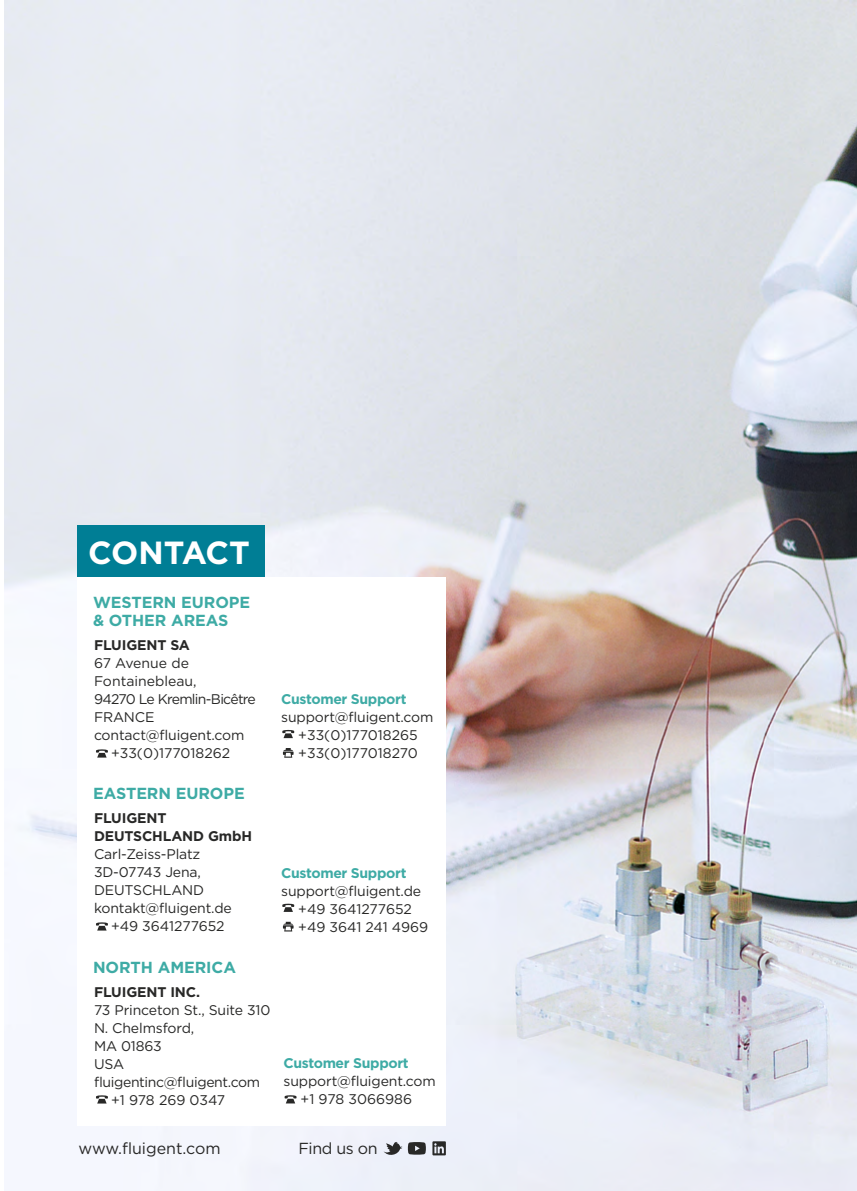
<style>
.page{position:relative;width:857px;height:1191px;background:#fff}
.page>*{position:absolute;margin:0;border:0;box-sizing:border-box;transform-origin:0 0}
.t1{font:700 32px "Gotham";letter-spacing:-.01em;color:#fff}
.t2{font:700 16px/18px "Gotham";letter-spacing:-.005em;color:#3eaba5}
.t3{font:16px "Gotham";letter-spacing:-.01em;color:#282827}
.t4{font:14px/18px "Gotham";letter-spacing:-.01em;color:#282827;text-align:center}
.t5{font:700 14px/18px "Gotham";letter-spacing:-.01em;color:#282827}
.t6{font:700 14px "Gotham";letter-spacing:-.025em;color:#3eaba5}
.t7{font:14px "Gotham";letter-spacing:-.05em;color:#282827}
</style>
<div class="page">
<img style="left:4px;top:0;width:852px;height:1191px">
<div style="left:77px;top:577px;width:368px;height:548px;background:#fff"></div>
<div style="left:77px;top:526px;width:187px;height:51px;background:#007e95"></div>
<svg style="left:96px;top:1095px;width:12px;height:8px"></svg>
<svg style="left:96px;top:922px;width:12px;height:8px"></svg>
<svg style="left:96px;top:749px;width:12px;height:8px"></svg>
<svg style="left:284px;top:1095px;width:12px;height:8px"></svg>
<svg style="left:282px;top:903px;width:12px;height:9px"></svg>
<svg style="left:283px;top:921px;width:10px;height:10px"></svg>
<svg style="left:282px;top:730px;width:12px;height:8px"></svg>
<svg style="left:283px;top:748px;width:10px;height:9px"></svg>
<svg style="left:383px;top:1141px;width:42px;height:16px"></svg>
<svg style="left:432px;top:1141px;width:13px;height:14px"></svg>
<h1 class="t1" style="left:88px;top:531px;width:163px">CONTACT</h1>
<p class="t2" style="left:93px;top:593px;width:159px">WESTERN EUROPE &amp; OTHER AREAS</p>
<p class="t5" style="left:94px;top:635px;width:97px">FLUIGENT SA</p>
<p class="t4" style="left:94px;top:653px;width:96px">67 Avenue de</p>
<p class="t4" style="left:94px;top:671px;width:104px">Fontainebleau,</p>
<p class="t7" style="left:94px;top:690px;width:163px">94270 Le Kremlin-Bicêtre</p>
<p class="t4" style="left:94px;top:707px;width:62px">FRANCE</p>
<p class="t4" style="left:94px;top:725px;width:152px">contact@fluigent.com</p>
<p class="t4" style="left:111px;top:743px;width:121px">+33(0)177018262</p>
<p class="t2" style="left:93px;top:784px;width:153px">EASTERN EUROPE</p>
<p class="t5" style="left:94px;top:809px;width:159px">FLUIGENT<br>DEUTSCHLAND GmbH</p>
<p class="t4" style="left:94px;top:845px;width:108px">Carl-Zeiss-Platz</p>
<p class="t4" style="left:94px;top:863px;width:108px">3D-07743 Jena,</p>
<p class="t4" style="left:94px;top:881px;width:112px">DEUTSCHLAND</p>
<p class="t4" style="left:94px;top:899px;width:139px">kontakt@fluigent.de</p>
<p class="t4" style="left:111px;top:917px;width:115px">+49 3641277652</p>
<p class="t2" style="left:93px;top:958px;width:144px">NORTH AMERICA</p>
<p class="t5" style="left:94px;top:982px;width:107px">FLUIGENT INC.</p>
<p class="t4" style="left:94px;top:1000px;width:178px">73 Princeton St., Suite 310</p>
<p class="t4" style="left:94px;top:1018px;width:102px">N. Chelmsford,</p>
<p class="t4" style="left:94px;top:1036px;width:69px">MA 01863</p>
<p class="t4" style="left:94px;top:1054px;width:32px">USA</p>
<p class="t4" style="left:94px;top:1072px;width:167px">fluigentinc@fluigent.com</p>
<p class="t4" style="left:111px;top:1090px;width:116px">+1 978 269 0347</p>
<p class="t6" style="left:281px;top:689px;width:127px">Customer Support</p>
<p class="t4" style="left:281px;top:707px;width:154px">support@fluigent.com +33(0)177018265 +33(0)177018270</p>
<p class="t6" style="left:281px;top:863px;width:127px">Customer Support</p>
<p class="t4" style="left:298px;top:881px;width:131px;text-align:left;text-indent:-17px">support@fluigent.de +49 3641277652 +49 3641 241 4969</p>
<p class="t6" style="left:283px;top:1053px;width:127px">Customer Support</p>
<p class="t4" style="left:283px;top:1071px;width:154px">support@fluigent.com +1 978 3066986</p>
<p class="t3" style="left:78px;top:1138px;width:144px">www.fluigent.com</p>
<p class="t3" style="left:298px;top:1138px;width:81px">Find us on</p>
</div>
